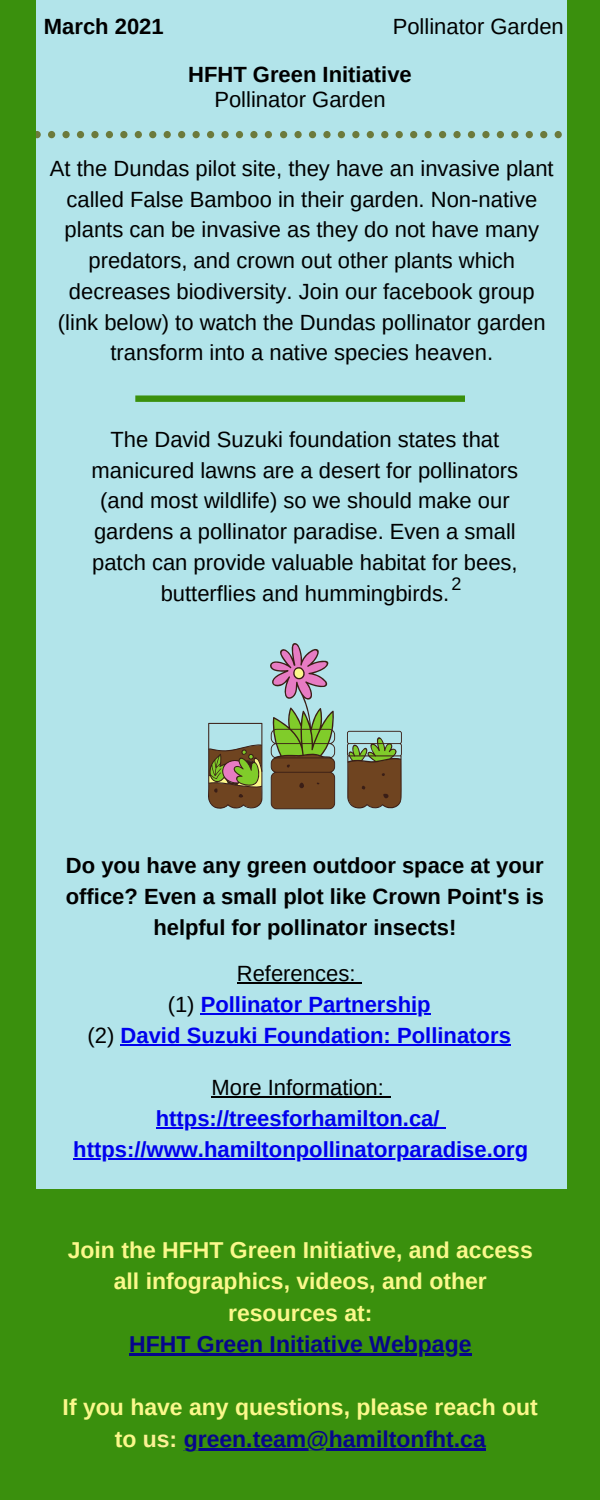
<style>
.page{position:relative;width:600px;height:1500px;background:#b2e4ea}
.page>*{position:absolute;margin:0;border:0;box-sizing:border-box;transform-origin:0 0}
.t1{font:700 23px/31.5px "Arimo";color:#fbf88b;text-align:center}
.t2{font:700 23px "Arimo";color:#06068b}
.t3{font:22px/30.8px "Arimo";color:#000;text-align:center}
.t4{font:700 22px/30.8px "Arimo";color:#000;text-align:center}
.t5{font:700 22px "Arimo";color:#00e}
.t6{font:18px "Arimo";color:#000}
.s1{font-weight:400;color:#000}
.s2{color:#fbf195}
.s3{color:#06068b}
</style>
<div class="page">
<svg style="left:36px;top:131px;width:236px;height:7px"></svg>
<svg style="left:280px;top:131px;width:288px;height:7px"></svg>
<div style="left:0;top:0;width:36px;height:1500px;background:#3a900d"></div>
<div style="left:568px;top:0;width:32px;height:1500px;background:#3a900d"></div>
<svg style="left:208px;top:643px;width:194px;height:167px"></svg>
<div style="left:0;top:1189px;width:599px;height:311px;background:#3a900d"></div>
<svg style="left:135px;top:395px;width:330px;height:7px"></svg>
<hr style="left:237px;top:983px;width:119px;height:1px;background:#000">
<hr style="left:201px;top:1014px;width:230px;height:1px;background:#00e">
<hr style="left:121px;top:1044px;width:390px;height:2px;background:#00e">
<hr style="left:211px;top:1097px;width:173px;height:1px;background:#000">
<hr style="left:156px;top:1127px;width:284px;height:2px;background:#00e">
<svg style="left:440px;top:1127px;width:6px;height:2px"></svg>
<hr style="left:73px;top:1158px;width:455px;height:2px;background:#00e">
<hr style="left:129px;top:1354px;width:342px;height:2px;background:#06068b">
<hr style="left:184px;top:1448px;width:302px;height:2px;background:#06068b">
<p class="t4" style="left:44px;top:11px;width:121px">March 2021</p>
<p class="t3" style="left:393px;top:11px;width:173px">Pollinator Garden</p>
<p class="t4" style="left:188px;top:59px;width:225px">HFHT Green Initiative</p>
<p class="t3" style="left:214px;top:84px;width:173px">Pollinator Garden</p>
<p class="t3" style="left:50px;top:153px;width:505px">At the Dundas pilot site, they have an invasive plant called False Bamboo in their garden. Non-native plants can be invasive as they do not have many predators, and crown out other plants which decreases biodiversity. Join our facebook group (link below) to watch the Dundas pollinator garden transform into a native species heaven.</p>
<p class="t3" style="left:92px;top:424px;width:428px">The David Suzuki foundation states that manicured lawns are a desert for pollinators (and most wildlife) so we should make our gardens a pollinator paradise. Even a small patch can provide valuable habitat for bees, butterflies and hummingbirds.</p>
<p class="t6" style="left:452px;top:574px;width:12px">2</p>
<p class="t4" style="left:66px;top:850px;width:480px">Do you have any green outdoor space at your office? Even a small plot like Crown Point's is helpful for pollinator insects!</p>
<p class="t3" style="left:237px;top:958px;width:120px">References:</p>
<p class="t5" style="left:168px;top:992px;width:265px"><span class="s1">(1)</span> Pollinator Partnership</p>
<p class="t5" style="left:88px;top:1023px;width:425px"><span class="s1">(2)</span> David Suzuki Foundation: Pollinators</p>
<p class="t3" style="left:211px;top:1072px;width:174px">More Information:</p>
<p class="t5" style="left:156px;top:1106px;width:285px">https://treesforhamilton.ca/</p>
<p class="t5" style="left:73px;top:1137px;width:457px">https://www.hamiltonpollinatorparadise.org</p>
<p class="t1" style="left:68px;top:1234px;width:467px">Join the HFHT Green Initiative, and access all infographics, videos, and other resources at:</p>
<p class="t2" style="left:129px;top:1331px;width:344px">HFHT Green Initiative Webpage</p>
<p class="t1" style="left:63px;top:1391px;width:477px">If you have any questions, please reach out to <span class="s2">us:</span> <span class="s3">green.team@hamiltonfht.ca</span></p>
</div>
